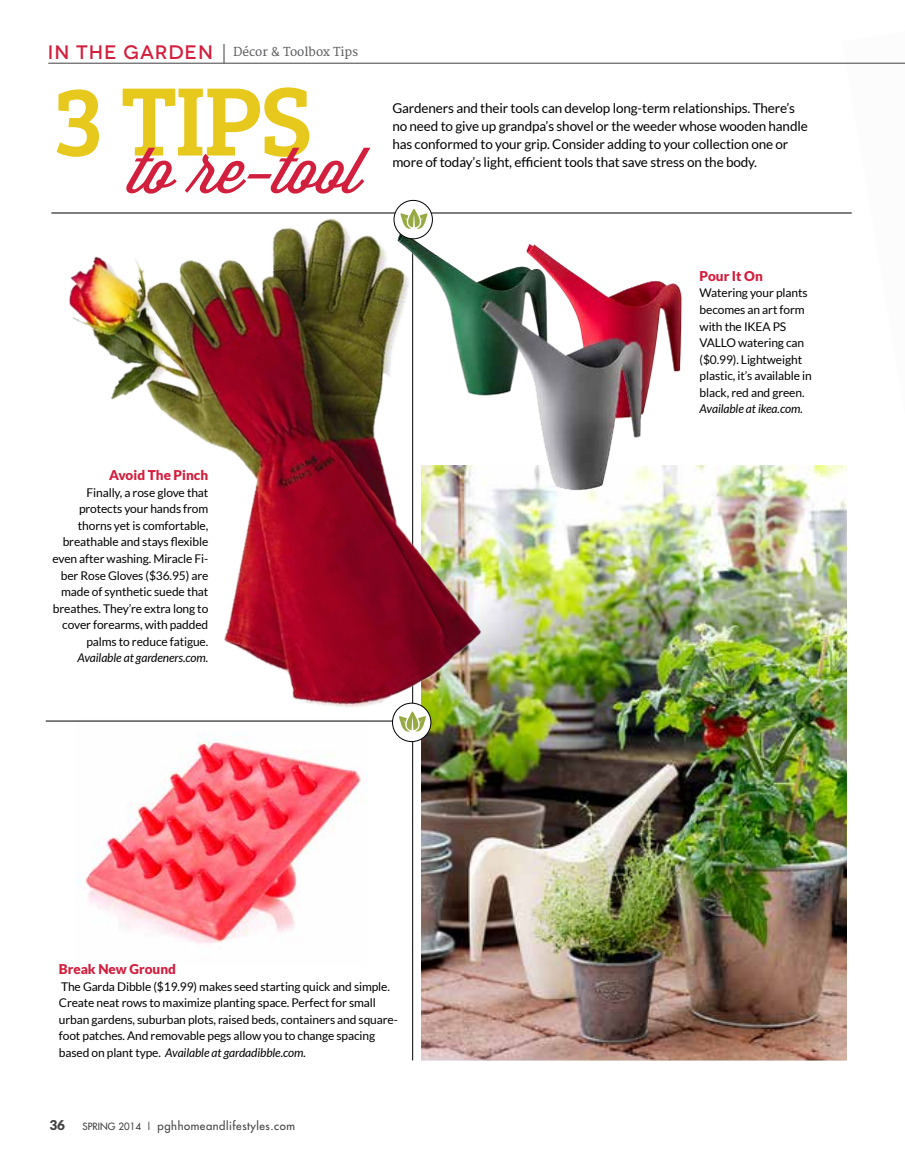
<style>
.page{position:relative;width:905px;height:1175px;background:#fff}
.page>*{position:absolute;margin:0;border:0;box-sizing:border-box;transform-origin:0 0}
.t1{font:100.5px "Bree Serif";color:#e7c91e}
.t2{font:62.55px "Wisdom Script";letter-spacing:-.01em;color:#d31f3e}
.t3{font:13.5px/18px "Lato";letter-spacing:-.01em;color:#000}
.t4{font:900 13.5px "Lato";color:#d31f3e}
.t5{font:900 13.5px "Lato";color:#414042}
.t6{font:12px/16.5px "Lato";letter-spacing:-.01em;color:#000}
.t7{font:12px "Merriweather";color:#58595b}
.t8{font:italic 12px "Lato";letter-spacing:-.01em;color:#000}
.t9{font:11.25px "Futura";letter-spacing:.05em;color:#414042}
.s1{font-family:"Novecentowide";font-weight:500;font-size:19.5px;color:#d31f3e}
.s2{font-style:italic}
.s3{font-size:9.75px}
</style>
<div class="page">
<img style="left:75px;top:786px;width:283px;height:158px">
<img style="left:421px;top:543px;width:425px;height:517px">
<svg style="left:224px;top:44px;width:1px;height:19px"></svg>
<hr style="left:412px;top:220px;width:1px;height:840px;background:#000">
<hr style="left:51px;top:213px;width:800px;height:1px;background:#000">
<hr style="left:48px;top:63px;width:856px;height:1px;background:#414042">
<img style="left:45px;top:199px;width:569px;height:587px">
<img style="left:350px;top:224px;width:497px;height:319px">
<div style="left:394px;top:200px;width:38px;height:39px;background:#fff;border-radius:50%"></div>
<div style="left:394px;top:200px;width:38px;height:39px;border:1px solid #000;border-radius:50%"></div>
<svg style="left:400px;top:208px;width:27px;height:21px"></svg>
<div style="left:392px;top:703px;width:39px;height:38px;background:#fff;border-radius:50%"></div>
<div style="left:392px;top:703px;width:39px;height:38px;border:1px solid #000;border-radius:50%"></div>
<svg style="left:399px;top:711px;width:27px;height:21px"></svg>
<p class="t7" style="left:48px;top:45px;width:312px"><span class="s1">IN THE GARDEN</span> Décor &amp; Toolbox Tips</p>
<h1 class="t1" style="left:52px;top:47px;width:261px">3 tips</h1>
<h2 class="t2" style="left:130px;top:122px;width:233px">to re-tool</h2>
<p class="t3" style="left:392px;top:99px;width:417px">Gardeners and their tools can develop long-term relationships. There’s no need to give up grandpa’s shovel or the weeder whose wooden handle has conformed to your grip. Consider adding to your collection one or more of today’s light, efficient tools that save stress on the body.</p>
<p class="t4" style="left:109px;top:467px;width:101px">Avoid The Pinch</p>
<p class="t6" style="left:53px;top:484px;width:157px;text-align:right">Finally, a rose glove that protects your hands from thorns yet is comfortable, breathable and stays flexible even after washing. Miracle Fi&shy;ber Rose Gloves ($36.95) are made of synthetic suede that breathes. They’re extra long to cover forearms, with padded palms to reduce fatigue.</p>
<p class="t8" style="left:77px;top:651px;width:132px">Available at gardeners.com.</p>
<p class="t4" style="left:699px;top:268px;width:65px">Pour It On</p>
<p class="t6" style="left:699px;top:285px;width:114px">Watering your plants becomes an art form with the IKEA PS<br>VALLO watering can ($0.99). Lightweight plastic, it’s available in black, red and green.<br><span class="s2">Available at ikea.com</span>.</p>
<p class="t4" style="left:59px;top:961px;width:119px">Break New Ground</p>
<p class="t6" style="left:59px;top:978px;width:340px">The Garda Dibble ($19.99) makes seed starting quick and simple.<br>Create neat rows to maximize planting space. Perfect for small urban gardens, suburban plots, raised beds, containers and square&shy;foot patches. And removable pegs allow you to change spacing based on plant type. <span class="s2">Available at gardadibble.com.</span></p>
<p class="t5" style="left:50px;top:1116px;width:17px">36</p>
<p class="t9" style="left:82px;top:1118px;width:214px"><span class="s3">SPRING 2014</span> ❘ pghhomeandlifestyles.com</p>
</div>
